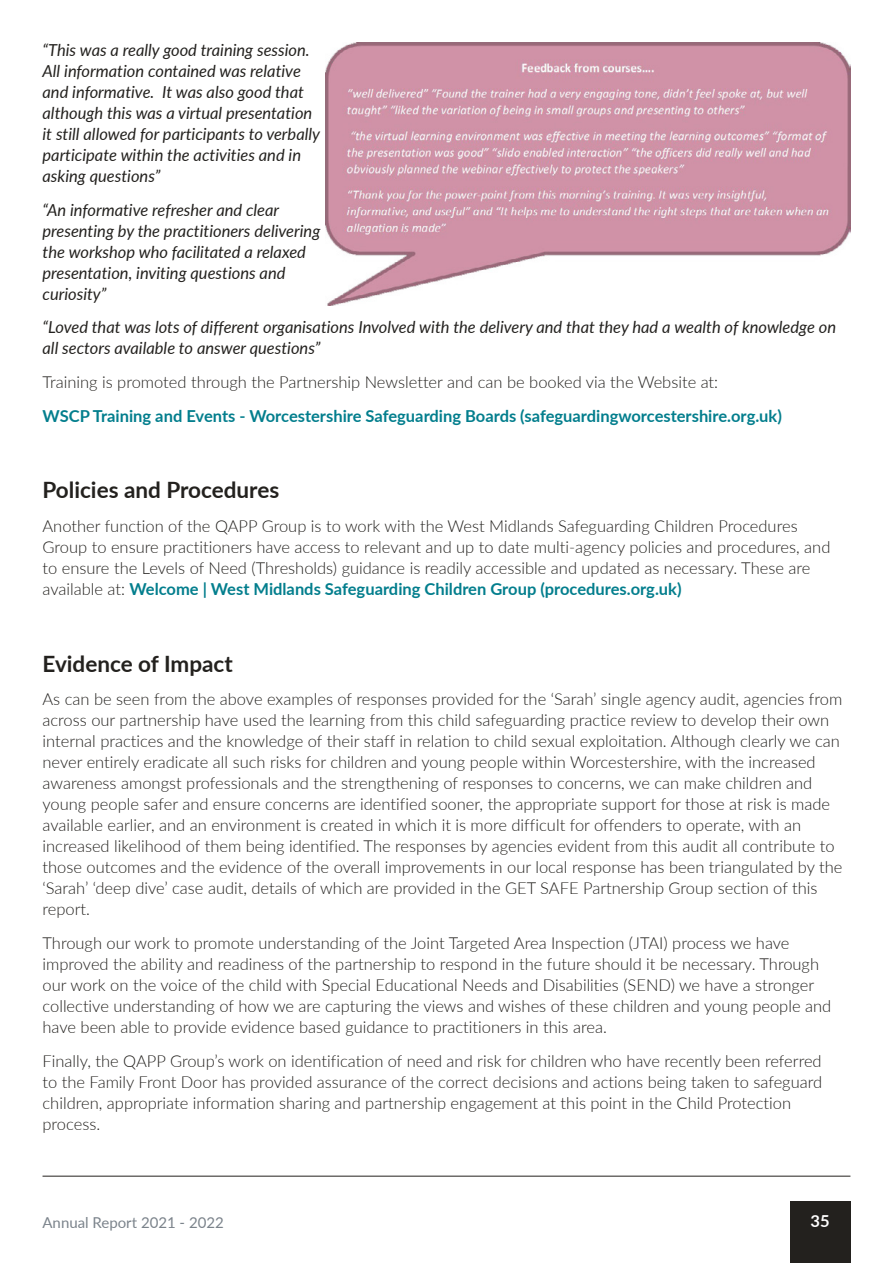
<style>
.page{position:relative;width:893px;height:1263px;background:#fff}
.page>*{position:absolute;margin:0;border:0;box-sizing:border-box;transform-origin:0 0}
.Third_Level_Heading{font:700 22.5px "Lato";color:#23211e}
.Paragraph_Text__P{font:300 16.5px/21px "Lato";color:#23211e}
.Paragraph_Text__P-2{font:italic 16.5px/21px "Lato";color:#23211e}
.Paragraph_Text__P-3{font:700 16.5px "Lato";color:#037e8d}
.t1{font:700 16.5px "Lato";color:#fff}
.t2{font:15px "Lato";color:#7b838b}
.s1{font-weight:700;color:#037e8d}
</style>
<div class="page">
<img style="left:325px;top:43px;width:525px;height:263px">
<hr style="left:43px;top:1176px;width:807px;height:1px;background:#23211e">
<div style="left:790px;top:1201px;width:60px;height:62px;background:#23211e"></div>
<p class="Paragraph_Text__P-2" style="left:43px;top:39px;width:279px">“This was a really good training session.<br>All information contained was relative and informative. It was also good that although this was a virtual presentation it still allowed for participants to verbally participate within the activities and in asking questions”</p>
<p class="Paragraph_Text__P-2" style="left:43px;top:198px;width:279px">“An informative refresher and clear presenting by the practitioners delivering the workshop who facilitated a relaxed presentation, inviting questions and curiosity”</p>
<p class="Paragraph_Text__P-2" style="left:43px;top:316px;width:795px">“Loved that was lots of different organisations Involved with the delivery and that they had a wealth of knowledge on all sectors available to answer questions”</p>
<p class="Paragraph_Text__P" style="left:43px;top:371px;width:677px">Training is promoted through the Partnership Newsletter and can be booked via the Website at:</p>
<p class="Paragraph_Text__P-3" style="left:43px;top:404px;width:741px">WSCP Training and Events - Worcestershire Safeguarding Boards (safeguardingworcestershire.org.uk)</p>
<h3 class="Third_Level_Heading" style="left:43px;top:474px;width:238px">Policies and Procedures</h3>
<p class="Paragraph_Text__P" style="left:43px;top:515px;width:789px">Another function of the QAPP Group is to work with the West Midlands Safeguarding Children Procedures Group to ensure practitioners have access to relevant and up to date multi-agency policies and procedures, and to ensure the Levels of Need (Thresholds) guidance is readily accessible and updated as necessary. These are available at: <span class="s1">Welcome | West Midlands Safeguarding Children Group (procedures.org.uk)</span></p>
<h3 class="Third_Level_Heading" style="left:43px;top:647px;width:192px">Evidence of Impact</h3>
<p class="Paragraph_Text__P" style="left:43px;top:688px;width:801px">As can be seen from the above examples of responses provided for the ‘Sarah’ single agency audit, agencies from across our partnership have used the learning from this child safeguarding practice review to develop their own internal practices and the knowledge of their staff in relation to child sexual exploitation. Although clearly we can never entirely eradicate all such risks for children and young people within Worcestershire, with the increased awareness amongst professionals and the strengthening of responses to concerns, we can make children and young people safer and ensure concerns are identified sooner, the appropriate support for those at risk is made available earlier, and an environment is created in which it is more difficult for offenders to operate, with an increased likelihood of them being identified. The responses by agencies evident from this audit all contribute to those outcomes and the evidence of the overall improvements in our local response has been triangulated by the ‘Sarah’ ‘deep dive’ case audit, details of which are provided in the GET SAFE Partnership Group section of this report.</p>
<p class="Paragraph_Text__P" style="left:43px;top:932px;width:790px">Through our work to promote understanding of the Joint Targeted Area Inspection (JTAI) process we have improved the ability and readiness of the partnership to respond in the future should it be necessary. Through our work on the voice of the child with Special Educational Needs and Disabilities (SEND) we have a stronger collective understanding of how we are capturing the views and wishes of these children and young people and have been able to provide evidence based guidance to practitioners in this area.</p>
<p class="Paragraph_Text__P" style="left:43px;top:1050px;width:781px">Finally, the QAPP Group’s work on identification of need and risk for children who have recently been referred to the Family Front Door has provided assurance of the correct decisions and actions being taken to safeguard children, appropriate information sharing and partnership engagement at this point in the Child Protection process.</p>
<p class="t2" style="left:43px;top:1212px;width:183px">Annual Report 2021 - 2022</p>
<p class="t1" style="left:811px;top:1209px;width:21px">35</p>
</div>
